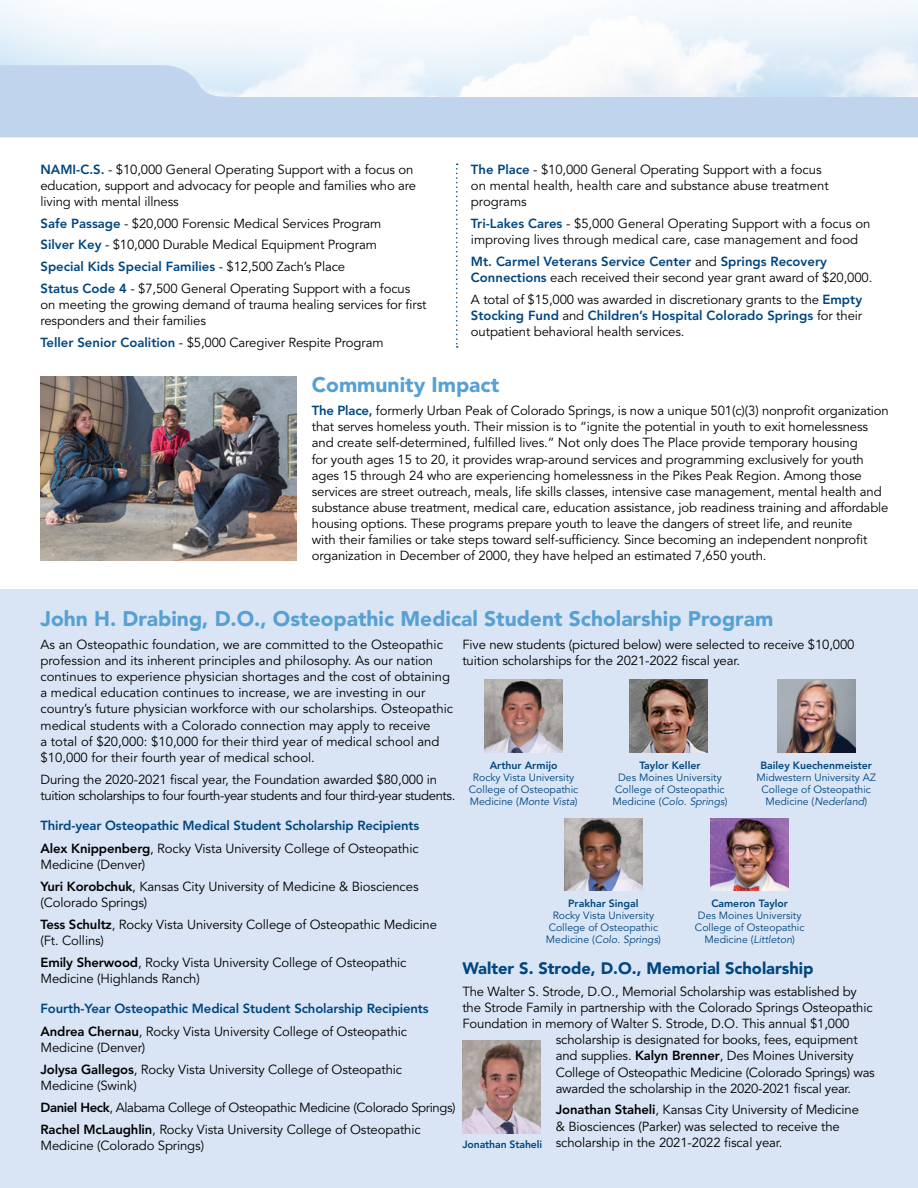
<style>
.page{position:relative;width:918px;height:1188px;background:#fff}
.page>*{position:absolute;margin:0;border:0;box-sizing:border-box;transform-origin:0 0}
.t1{font:900 21px "Avenir";color:#56a0d3}
.t2{font:900 16.5px "Avenir";color:#00467f}
.t3{font:13.2px/16.2px "Avenir";letter-spacing:-.01em;color:#000}
.t4{font:800 13.2px/23px "Avenir";letter-spacing:-.01em;color:#00467f}
.t5{font:13.2px/16.2px "Avenir";letter-spacing:-.03em;color:#000}
.t6{font:10.5px/12px "Avenir";color:#00467f;text-align:center}
.t7{font:800 10.5px "Avenir";color:#00467f}
.s1{font-weight:800;color:#00467f}
.s2{font-weight:400;color:#000}
.s3{color:#000}
.s4{font-weight:800}
.s5{font-style:italic}
</style>
<div class="page">
<div style="left:0;top:590px;width:918px;height:598px;background:#d9e5f4"></div>
<svg style="left:0;top:65px;width:918px;height:72px;fill:#c0d5ed"></svg>
<img style="left:40px;top:376px;width:257px;height:184px">
<svg style="left:456px;top:164px;width:2px;height:184px"></svg>
<img style="left:485px;top:680px;width:78px;height:72px">
<img style="left:564px;top:818px;width:79px;height:73px">
<img style="left:629px;top:680px;width:79px;height:72px">
<img style="left:711px;top:818px;width:78px;height:73px">
<img style="left:777px;top:680px;width:78px;height:72px">
<img style="left:462px;top:1041px;width:79px;height:92px">
<p class="t3" style="left:40px;top:161px;width:377px"><span class="s1">NAMI-C.S.</span> - $10,000 General Operating Support with a focus on education, support and advocacy for people and families who are living with mental illness</p>
<p class="t3" style="left:40px;top:213px;width:371px;line-height:21.8px"><span class="s1">Safe Passage</span> - $20,000 Forensic Medical Services Program <span class="s1">Silver Key</span> - $10,000 Durable Medical Equipment Program <span class="s1">Special Kids Special Families</span> - $12,500 Zach’s Place<br><span class="s1">Status Code 4</span> - $7,500 General Operating Support with a focus</p>
<p class="t3" style="left:40px;top:297px;width:388px">on meeting the growing demand of trauma healing services for first responders and their families</p>
<p class="t3" style="left:40px;top:335px;width:345px"><span class="s1">Teller Senior Coalition</span> - $5,000 Caregiver Respite Program</p>
<p class="t3" style="left:471px;top:161px;width:359px"><span class="s1">The Place</span> - $10,000 General Operating Support with a focus on mental health, health care and substance abuse treatment programs</p>
<p class="t3" style="left:471px;top:215px;width:401px"><span class="s1">Tri-Lakes Cares</span> - $5,000 General Operating Support with a focus on improving lives through medical care, case management and food</p>
<p class="t4" style="left:471px;top:253px;width:403px;line-height:16.2px">Mt. Carmel Veterans Service Center <span class="s2">and</span> Springs Recovery<br>Connections <span class="s2">each received their second year grant award of $20,000.</span></p>
<p class="t3" style="left:471px;top:291px;width:393px;text-align:justify">A total of $15,000 was awarded in discretionary grants to the <span class="s1">Empty Stocking Fund</span> and <span class="s1">Children’s Hospital Colorado Springs</span> for their outpatient behavioral health services.</p>
<h1 class="t1" style="left:312px;top:372px;width:189px">Community Impact</h1>
<p class="t3" style="left:312px;top:403px;width:579px"><span class="s1">The Place,</span> formerly Urban Peak of Colorado Springs, is now a unique 501(c)(3) nonprofit organization that serves homeless youth. Their mission is to “ignite the potential in youth to exit homelessness and create self-determined, fulfilled lives.” Not only does The Place provide temporary housing<br>for youth ages 15 to 20, it provides wrap-around services and programming exclusively for youth ages 15 through 24 who are experiencing homelessness in the Pikes Peak Region. Among those services are street outreach, meals, life skills classes, intensive case management, mental health and substance abuse treatment, medical care, education assistance, job readiness training and affordable housing options. These programs prepare youth to leave the dangers of street life, and reunite<br>with their families or take steps toward self-sufficiency. Since becoming an independent nonprofit organization in December of 2000, they have helped an estimated 7,650 youth.</p>
<h1 class="t1" style="left:40px;top:606px;width:734px">John H. Drabing, D.O., Osteopathic Medical Student Scholarship Program</h1>
<p class="t3" style="left:40px;top:637px;width:414px">As an Osteopathic foundation, we are committed to the Osteopathic profession and its inherent principles and philosophy. As our nation continues to experience physician shortages and the cost of obtaining a medical education continues to increase, we are investing in our country’s future physician workforce with our scholarships. Osteopathic medical students with a Colorado connection may apply to receive<br>a total of $20,000: $10,000 for their third year of medical school and $10,000 for their fourth year of medical school.</p>
<p class="t5" style="left:40px;top:771px;width:416px">During the 2020-2021 fiscal year, the Foundation awarded $80,000 in tuition scholarships to four fourth-year students and four third-year students.</p>
<p class="t4" style="left:40px;top:814px;width:380px">Third-year Osteopathic Medical Student Scholarship Recipients<br><span class="s3">Alex Knippenberg</span><span class="s2">, Rocky Vista University College of Osteopathic</span></p>
<p class="t3" style="left:40px;top:854px;width:380px;line-height:21.8px">Medicine (Denver)<br><span class="s4">Yuri Korobchuk</span>, Kansas City University of Medicine &amp; Biosciences</p>
<p class="t3" style="left:40px;top:892px;width:398px;line-height:21.8px">(Colorado Springs)<br><span class="s4">Tess Schultz</span>, Rocky Vista University College of Osteopathic Medicine</p>
<p class="t3" style="left:40px;top:930px;width:368px;line-height:21.8px">(Ft. Collins)<br><span class="s4">Emily Sherwood</span>, Rocky Vista University College of Osteopathic</p>
<p class="t3" style="left:40px;top:971px;width:161px">Medicine (Highlands Ranch)</p>
<p class="t4" style="left:40px;top:997px;width:390px">Fourth-Year Osteopathic Medical Student Scholarship Recipients<br><span class="s3">Andrea Chernau</span><span class="s2">, Rocky Vista University College of Osteopathic</span></p>
<p class="t3" style="left:40px;top:1037px;width:363px;line-height:21.8px">Medicine (Denver)<br><span class="s4">Jolysa Gallegos</span>, Rocky Vista University College of Osteopathic</p>
<p class="t3" style="left:40px;top:1075px;width:417px;line-height:21.8px">Medicine (Swink)<br><span class="s4">Daniel Heck</span>, Alabama College of Osteopathic Medicine (Colorado Springs)<br><span class="s4">Rachel McLaughlin</span>, Rocky Vista University College of Osteopathic</p>
<p class="t3" style="left:40px;top:1138px;width:165px">Medicine (Colorado Springs)</p>
<p class="t3" style="left:462px;top:637px;width:394px">Five new students (pictured below) were selected to receive $10,000 tuition scholarships for the 2021-2022 fiscal year.</p>
<p class="t7" style="left:490px;top:759px;width:69px">Arthur Armijo</p>
<p class="t6" style="left:469px;top:772px;width:111px">Rocky Vista University<br>College of Osteopathic<br>Medicine (<span class="s5">Monte Vista</span>)</p>
<p class="t7" style="left:639px;top:759px;width:63px">Taylor Keller</p>
<p class="t6" style="left:612px;top:772px;width:116px">Des Moines University<br>College of Osteopathic<br>Medicine (<span class="s5">Colo. Springs</span>)</p>
<p class="t7" style="left:760px;top:759px;width:113px">Bailey Kuechenmeister</p>
<p class="t6" style="left:757px;top:772px;width:121px">Midwestern University AZ<br>College of Osteopathic<br>Medicine (<span class="s5">Nederland</span>)</p>
<p class="t7" style="left:568px;top:898px;width:72px">Prakhar Singal</p>
<p class="t6" style="left:546px;top:910px;width:116px">Rocky Vista University<br>College of Osteopathic<br>Medicine (<span class="s5">Colo. Springs</span>)</p>
<p class="t7" style="left:711px;top:898px;width:78px">Cameron Taylor</p>
<p class="t6" style="left:695px;top:910px;width:111px">Des Moines University<br>College of Osteopathic<br>Medicine (<span class="s5">Littleton</span>)</p>
<p class="t2" style="left:462px;top:958px;width:353px">Walter S. Strode, D.O., Memorial Scholarship</p>
<p class="t3" style="left:462px;top:984px;width:396px">The Walter S. Strode, D.O., Memorial Scholarship was established by</p>
<p class="t3" style="left:462px;top:1000px;width:412px">the Strode Family in partnership with the Colorado Springs Osteopathic</p>
<p class="t3" style="left:462px;top:1016px;width:389px">Foundation in memory of Walter S. Strode, D.O. This annual $1,000</p>
<p class="t3" style="left:556px;top:1032px;width:303px">scholarship is designated for books, fees, equipment</p>
<p class="t3" style="left:556px;top:1048px;width:299px">and supplies. <span class="s4">Kalyn Brenner</span>, Des Moines University</p>
<p class="t3" style="left:556px;top:1064px;width:321px">College of Osteopathic Medicine (Colorado Springs) was</p>
<p class="t3" style="left:556px;top:1080px;width:297px">awarded the scholarship in the 2020-2021 fiscal year.</p>
<p class="t3" style="left:556px;top:1102px;width:305px"><span class="s4">Jonathan Staheli</span>, Kansas City University of Medicine &amp; Biosciences (Parker) was selected to receive the scholarship in the 2021-2022 fiscal year.</p>
<p class="t7" style="left:462px;top:1138px;width:81px">Jonathan Staheli</p>
</div>
